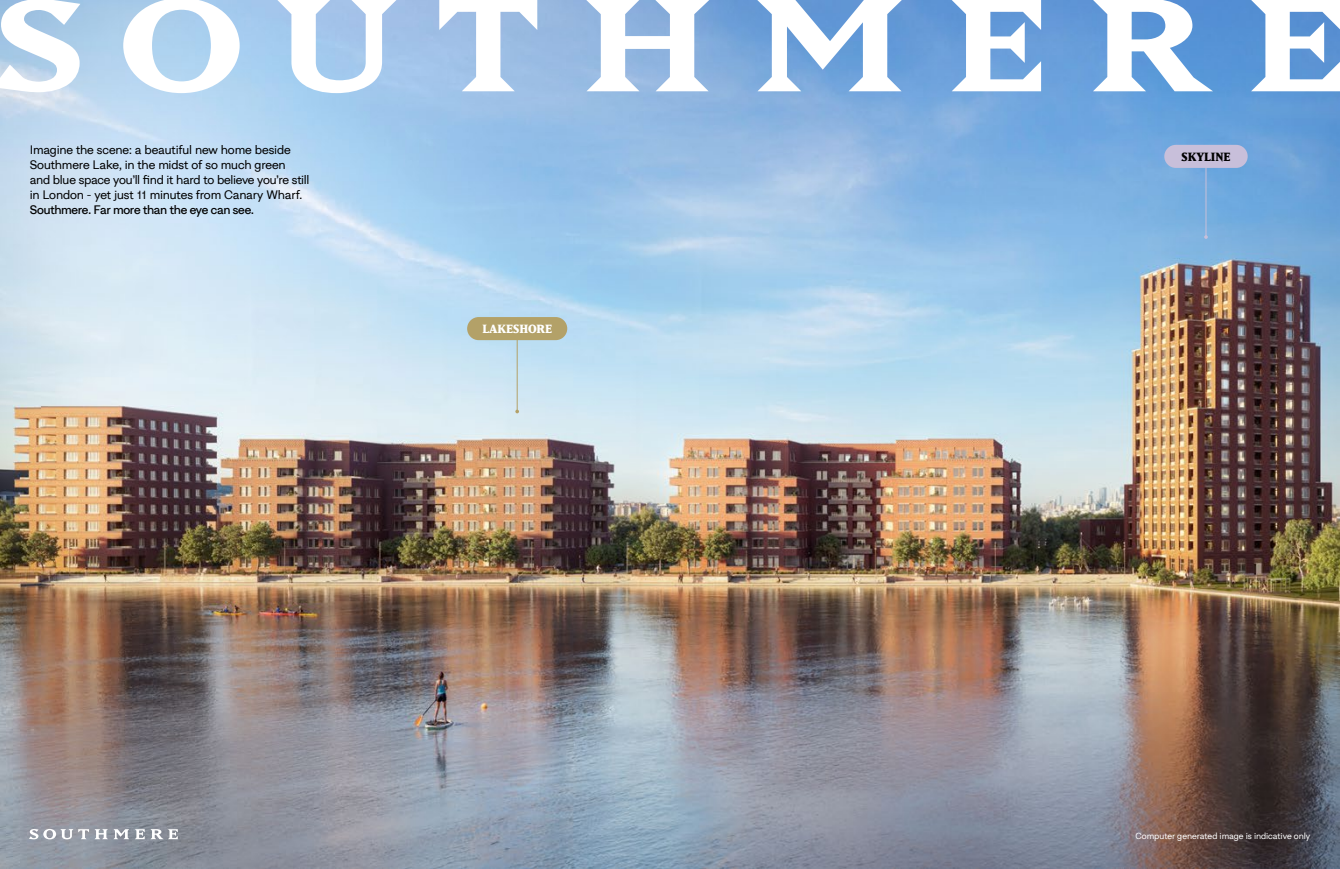
<style>
.page{position:relative;width:1340px;height:869px;background:#fff}
.page>*{position:absolute;margin:0;border:0;box-sizing:border-box;transform-origin:0 0}
.t1{font:12.25px/14.9px "NT Dapper";letter-spacing:-.015em;color:#000}
.t2{font:500 12.25px "NT Dapper";letter-spacing:-.025em;color:#000}
.t3{font:800 11.72px "Matrix IIOT";color:#fff}
.t4{font:800 11.72px "Matrix IIOT";color:#000}
.t5{font:8.75px "NT Dapper";letter-spacing:-.005em;color:#fff}
</style>
<div class="page">
<img style="left:0;top:0;width:1339px;height:868px">
<hr style="left:517px;top:322px;width:1px;height:89px;background:#b3a168">
<svg style="left:515px;top:409px;width:4px;height:4px"></svg>
<div style="left:467px;top:317px;width:100px;height:23px;background:#b3a168;border-radius:12px"></div>
<hr style="left:1205px;top:156px;width:1px;height:81px;background:#c8bfda">
<div style="left:1164px;top:145px;width:83px;height:23px;background:#c8bfda;border-radius:12px"></div>
<svg style="left:0;top:0;width:80px;height:92px"></svg>
<svg style="left:123px;top:0;width:117px;height:93px"></svg>
<svg style="left:270px;top:0;width:134px;height:93px"></svg>
<svg style="left:439px;top:0;width:98px;height:91px"></svg>
<svg style="left:586px;top:0;width:123px;height:91px"></svg>
<svg style="left:757px;top:0;width:144px;height:91px"></svg>
<svg style="left:951px;top:0;width:90px;height:91px"></svg>
<svg style="left:1090px;top:0;width:122px;height:91px"></svg>
<svg style="left:1251px;top:0;width:88px;height:91px"></svg>
<svg style="left:29px;top:828px;width:100px;height:11px"></svg>
<svg style="left:135px;top:828px;width:43px;height:10px"></svg>
<p class="t1" style="left:30px;top:143px;width:281px">Imagine the scene: a beautiful new home beside Southmere Lake, in the midst of so much green<br>and blue space you’ll find it hard to believe you’re still in London - yet just 11 minutes from Canary Wharf.</p>
<p class="t2" style="left:30px;top:202px;width:225px">Southmere. Far more than the eye can see.</p>
<p class="t3" style="left:482px;top:321px;width:71px">LAKESHORE</p>
<p class="t4" style="left:1181px;top:149px;width:51px">SKYLINE</p>
<p class="t5" style="left:1135px;top:830px;width:176px">Computer generated image is indicative only</p>
</div>
